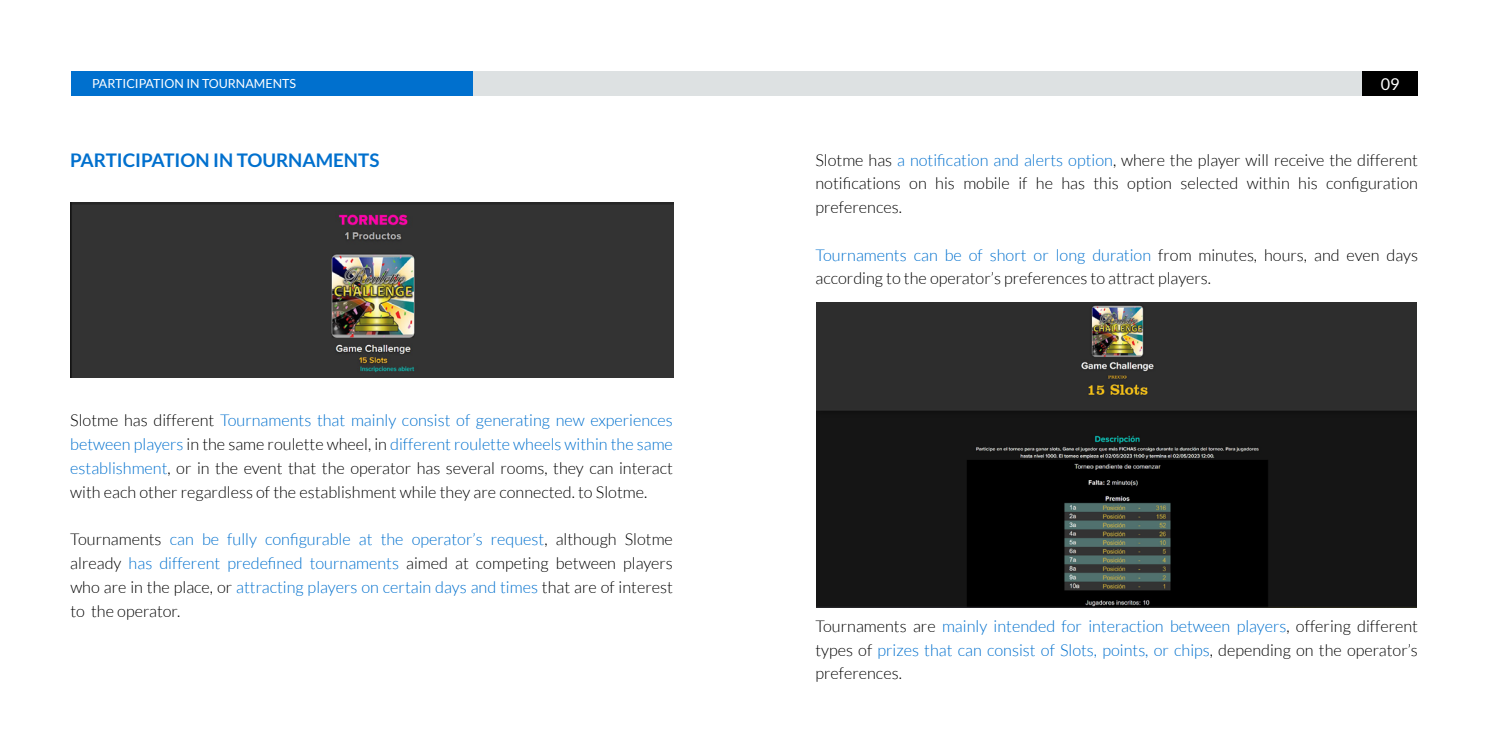
<style>
.page{position:relative;width:1489px;height:745px;background:#fff}
.page>*{position:absolute;margin:0;border:0;box-sizing:border-box;transform-origin:0 0}
.t1{font:700 18.75px "Lato";color:#0070ce}
.t2{font:300 16.25px/23.8px "Lato";color:#000;text-align:justify}
.t3{font:300 16.25px/23.8px "Lato";color:#0070ce;text-align:justify}
.t4{font:16.25px "Lato";color:#fff}
.t5{font:12.5px "Lato";color:#fff}
.s1{color:#0070ce}
.s2{color:#000}
</style>
<div class="page">
<div style="left:472px;top:71px;width:272px;height:25px;background:#dde1e2"></div>
<div style="left:1362px;top:71px;width:55px;height:25px;background:#000"></div>
<div style="left:71px;top:71px;width:401px;height:25px;background:#0070ce"></div>
<div style="left:744px;top:71px;width:618px;height:25px;background:#dde1e2"></div>
<img style="left:71px;top:202px;width:602px;height:175px">
<img style="left:816px;top:302px;width:599px;height:305px">
<p class="t5" style="left:92px;top:77px;width:205px">PARTICIPATION IN TOURNAMENTS</p>
<p class="t4" style="left:1380px;top:75px;width:20px">09</p>
<p class="t1" style="left:70px;top:150px;width:310px">PARTICIPATION IN TOURNAMENTS</p>
<p class="t2" style="left:70px;top:408px;width:604px">Slotme has different <span class="s1">Tournaments that mainly consist of generating new experiences between players</span> in the same roulette wheel, in <span class="s1">different roulette wheels within the same establishment</span>, or in the event that the operator has several rooms, they can interact with each other regardless of the establishment while they are connected. to Slotme.</p>
<p class="t3" style="left:70px;top:527px;width:604px"><span class="s2">Tournaments</span> can be fully configurable at the operator’s request<span class="s2">, although Slotme already</span> has different predefined tournaments <span class="s2">aimed at competing between players who are in the place, or</span> attracting players on certain days and times <span class="s2">that are of interest to the operator.</span></p>
<p class="t2" style="left:815px;top:148px;width:604px">Slotme has <span class="s1">a notification and alerts option</span>, where the player will receive the different notifications on his mobile if he has this option selected within his configuration preferences.</p>
<p class="t2" style="left:815px;top:243px;width:604px"><span class="s1">Tournaments can be of short or long duration</span> from minutes, hours, and even days according to the operator’s preferences to attract players.</p>
<p class="t3" style="left:815px;top:613px;width:604px"><span class="s2">Tournaments are</span> mainly intended for interaction between players<span class="s2">, offering different types of</span> prizes that can consist of Slots, points, or chips<span class="s2">, depending on the operator’s preferences.</span></p>
</div>
